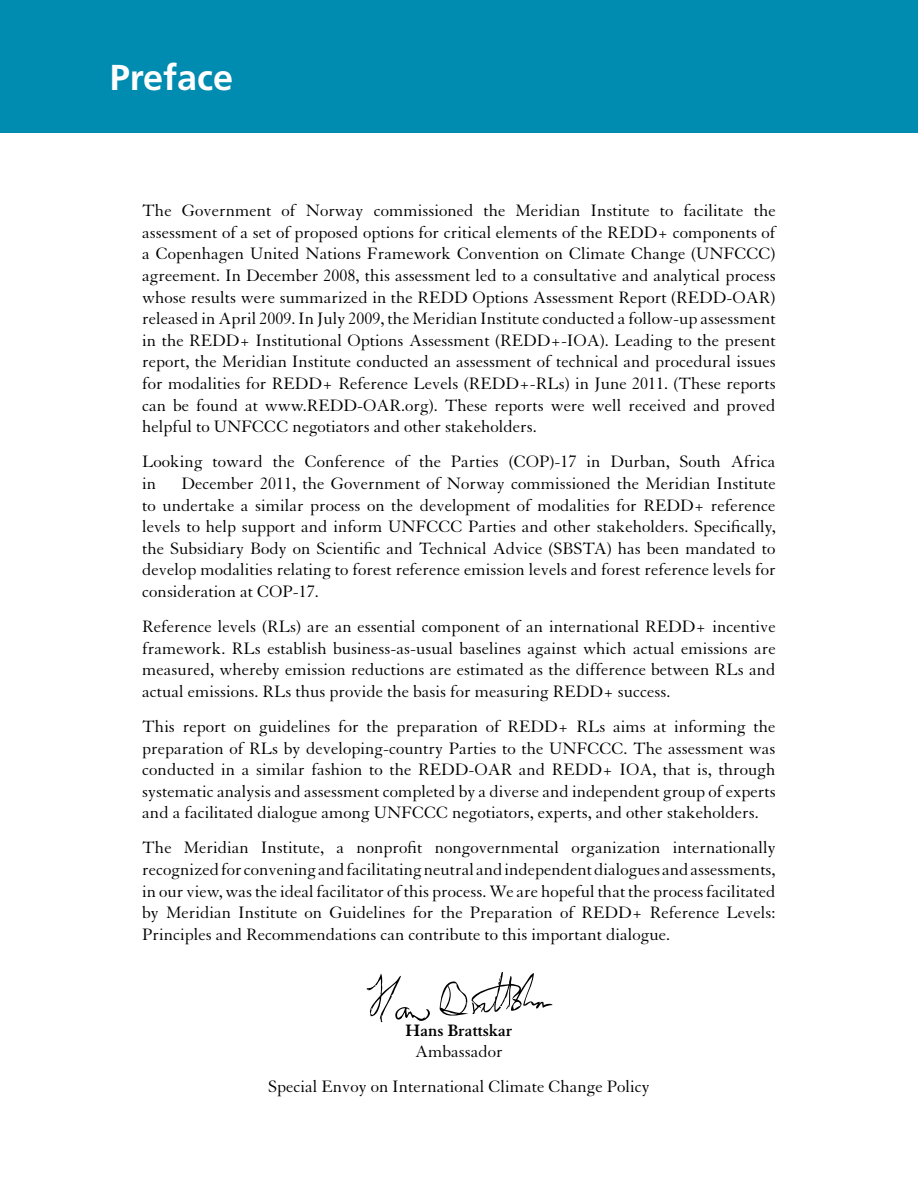
<style>
.page{position:relative;width:918px;height:1188px;background:#fff}
.page>*{position:absolute;margin:0;border:0;box-sizing:border-box;transform-origin:0 0}
.t1{font:700 36px "Frutiger";color:#fff}
.t2{font:18px/21.6px "Granjon LT Std";color:#000;text-align:justify}
.t3{font:700 18px "Granjon LT Std";color:#000}
</style>
<div class="page">
<div style="left:1px;top:0;width:917px;height:133px;background:#008bb0"></div>
<svg style="left:440px;top:972px;width:113px;height:44px"></svg>
<svg style="left:367px;top:974px;width:63px;height:49px"></svg>
<h1 class="t1" style="left:110px;top:56px;width:125px">Preface</h1>
<p class="t2" style="left:142px;top:200px;width:635px">The Government of Norway commissioned the Meridian Institute to facilitate the assessment of a set of proposed options for critical elements of the REDD+ components of a Copenhagen United Nations Framework Convention on Climate Change (UNFCCC) agreement. In December 2008, this assessment led to a consultative and analytical process whose results were summarized in the REDD Options Assessment Report (REDD-OAR) released in April 2009. In July 2009, the Meridian Institute conducted a follow-up assessment in the REDD+ Institutional Options Assessment (REDD+-IOA). Leading to the present report, the Meridian Institute conducted an assessment of technical and procedural issues for modalities for REDD+ Reference Levels (REDD+-RLs) in June 2011. (These reports can be found at www.REDD-OAR.org). These reports were well received and proved helpful to UNFCCC negotiators and other stakeholders.</p>
<p class="t2" style="left:142px;top:451px;width:635px">Looking toward the Conference of the Parties (COP)-17 in Durban, South Africa in</p>
<p class="t2" style="left:142px;top:473px;width:635px;text-indent:39px">December 2011, the Government of Norway commissioned the Meridian Institute to undertake a similar process on the development of modalities for REDD+ reference levels to help support and inform UNFCCC Parties and other stakeholders. Specifically, the Subsidiary Body on Scientific and Technical Advice (SBSTA) has been mandated to develop modalities relating to forest reference emission levels and forest reference levels for consideration at COP-17.</p>
<p class="t2" style="left:142px;top:616px;width:635px">Reference levels (RLs) are an essential component of an international REDD+ incentive framework. RLs establish business-as-usual baselines against which actual emissions are measured, whereby emission reductions are estimated as the difference between RLs and actual emissions. RLs thus provide the basis for measuring REDD+ success.</p>
<p class="t2" style="left:142px;top:716px;width:635px">This report on guidelines for the preparation of REDD+ RLs aims at informing the preparation of RLs by developing-country Parties to the UNFCCC. The assessment was conducted in a similar fashion to the REDD-OAR and REDD+ IOA, that is, through systematic analysis and assessment completed by a diverse and independent group of experts and a facilitated dialogue among UNFCCC negotiators, experts, and other stakeholders.</p>
<p class="t2" style="left:142px;top:838px;width:635px">The Meridian Institute, a nonprofit nongovernmental organization internationally recognized for convening and facilitating neutral and independent dialogues and assessments, in our view, was the ideal facilitator of this process. We are hopeful that the process facilitated by Meridian Institute on Guidelines for the Preparation of REDD+ Reference Levels:<br>Principles and Recommendations can contribute to this important dialogue.</p>
<p class="t3" style="left:406px;top:1020px;width:108px">Hans Brattskar</p>
<p class="t2" style="left:268px;top:1034px;width:383px;line-height:35.1px;text-align:center">Ambassador<br>Special Envoy on International Climate Change Policy</p>
</div>
